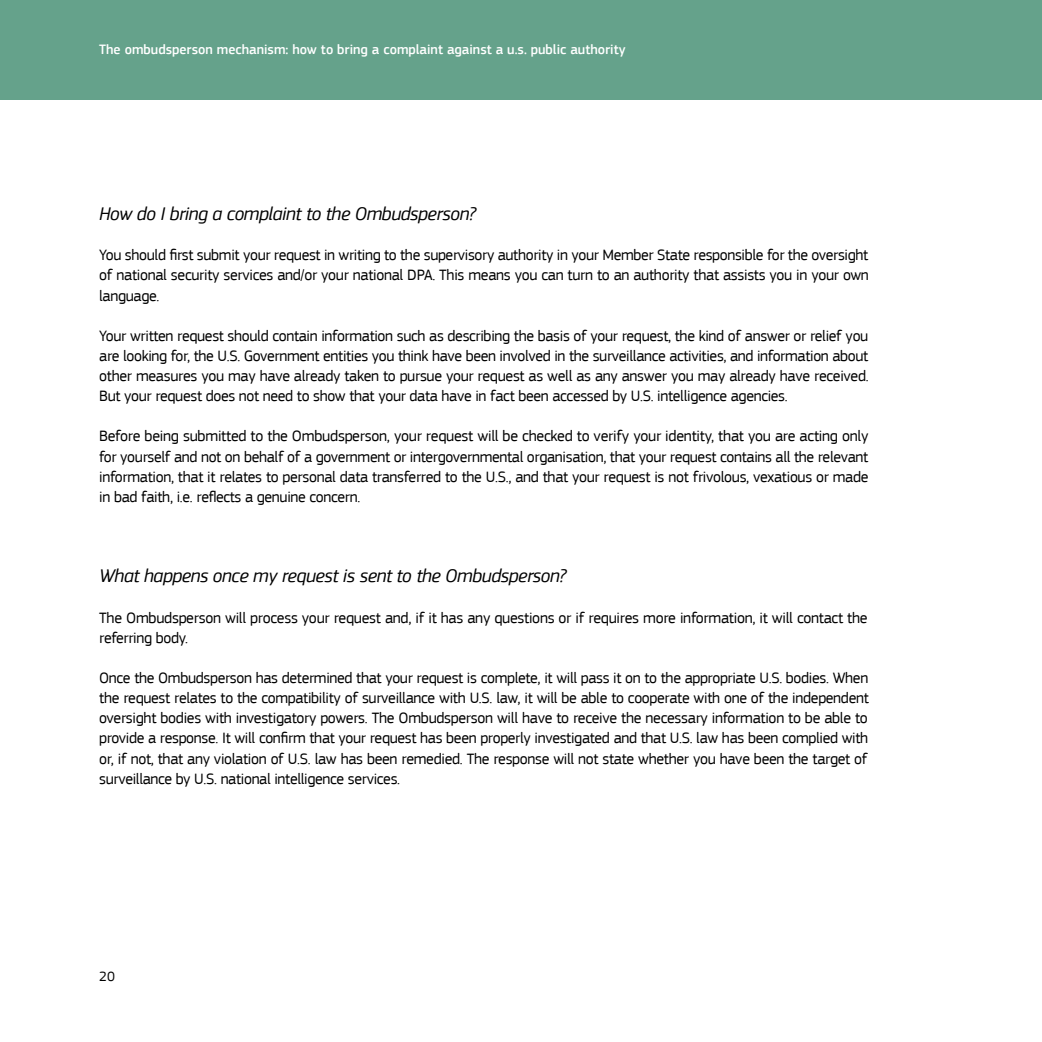
<style>
.page{position:relative;width:1042px;height:1042px;background:#fff}
.page>*{position:absolute;margin:0;border:0;box-sizing:border-box;transform-origin:0 0}
.t1{font:italic 19.25px "EC Square Sans Pro";letter-spacing:-.02em;color:#000}
.t2{font:15.75px/20.1px "EC Square Sans Pro";letter-spacing:-.02em;color:#000;text-align:justify}
.t3{font:500 14px "EC Square Sans Pro";color:#fff}
.t4{font:14px "EC Square Sans Pro";color:#000}
</style>
<div class="page">
<div style="left:0;top:0;width:1042px;height:99px;background:#65a28b"></div>
<p class="t3" style="left:99px;top:41px;width:528px">The ombudsperson mechanism: how to bring a complaint against a u.s. public authority</p>
<p class="t1" style="left:99px;top:202px;width:378px">How do I bring a complaint to the Ombudsperson?</p>
<p class="t2" style="left:99px;top:245px;width:771px">You should first submit your request in writing to the supervisory authority in your Member State responsible for the oversight of national security services and/or your national DPA. This means you can turn to an authority that assists you in your own language.</p>
<p class="t2" style="left:99px;top:326px;width:771px">Your written request should contain information such as describing the basis of your request, the kind of answer or relief you are looking for, the U.S. Government entities you think have been involved in the surveillance activities, and information about other measures you may have already taken to pursue your request as well as any answer you may already have received.<br>But your request does not need to show that your data have in fact been accessed by U.S. intelligence agencies.</p>
<p class="t2" style="left:99px;top:426px;width:771px">Before being submitted to the Ombudsperson, your request will be checked to verify your identity, that you are acting only for yourself and not on behalf of a government or intergovernmental organisation, that your request contains all the relevant information, that it relates to personal data transferred to the U.S., and that your request is not frivolous, vexatious or made in bad faith, i.e. reflects a genuine concern.</p>
<p class="t1" style="left:99px;top:565px;width:468px">What happens once my request is sent to the Ombudsperson?</p>
<p class="t2" style="left:99px;top:607px;width:770px">The Ombudsperson will process your request and, if it has any questions or if requires more information, it will contact the referring body.</p>
<p class="t2" style="left:99px;top:668px;width:771px">Once the Ombudsperson has determined that your request is complete, it will pass it on to the appropriate U.S. bodies. When the request relates to the compatibility of surveillance with U.S. law, it will be able to cooperate with one of the independent oversight bodies with investigatory powers. The Ombudsperson will have to receive the necessary information to be able to provide a response. It will confirm that your request has been properly investigated and that U.S. law has been complied with or, if not, that any violation of U.S. law has been remedied. The response will not state whether you have been the target of surveillance by U.S. national intelligence services.</p>
<p class="t4" style="left:99px;top:968px;width:17px">20</p>
</div>
